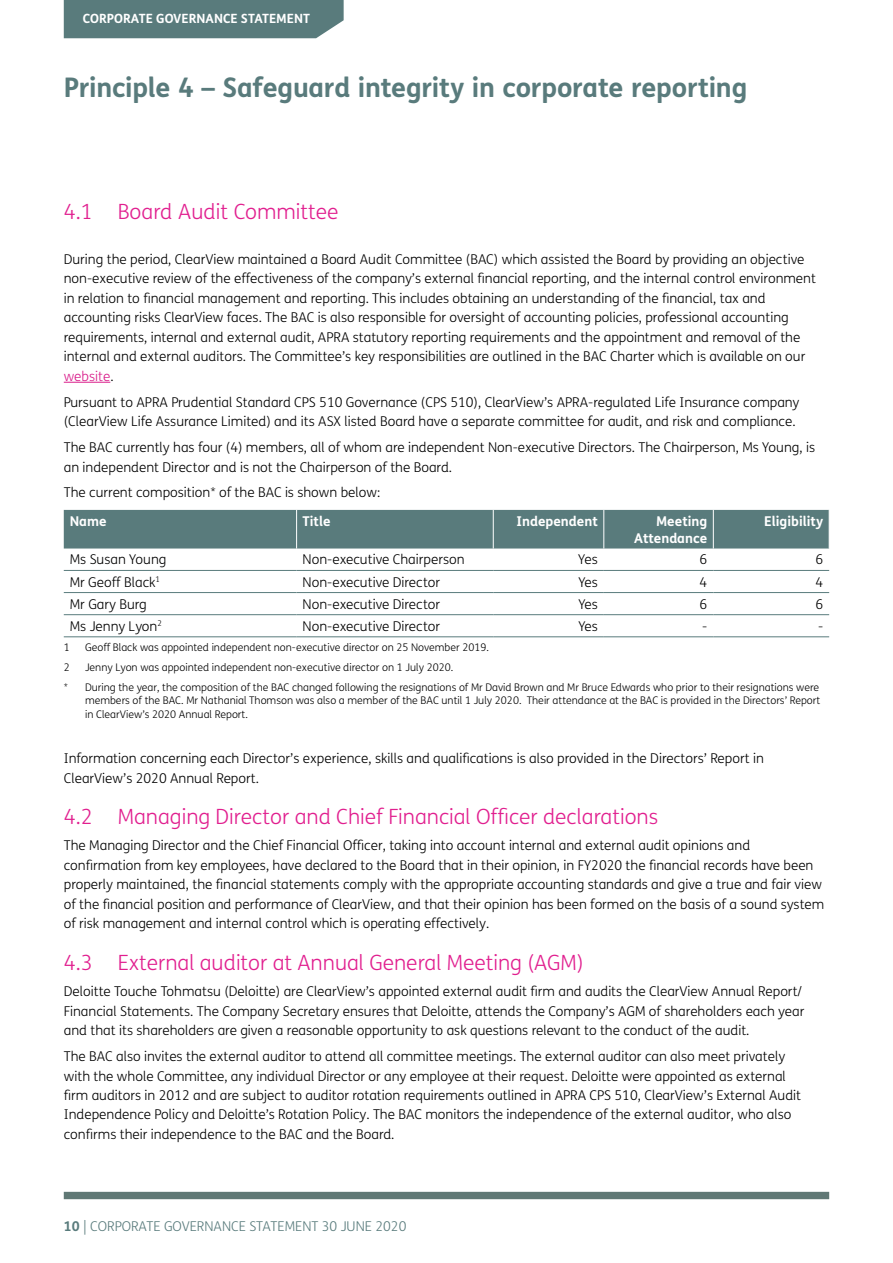
<style>
.page{position:relative;width:893px;height:1263px;background:#fff}
.page>*{position:absolute;margin:0;border:0;box-sizing:border-box;transform-origin:0 0}
.t1{font:700 27px "FS Me";letter-spacing:-.01em;color:#597b7c}
.t2{font:300 21px "FS Me";color:#e11f8f}
.t3{font:300 13.5px/19.5px "FS Me";color:#000}
.t4{font:700 13.5px/16.5px "FS Me";color:#fff;text-align:right}
.t5{font:300 13.5px "FS Me";color:#597b7c}
.t6{font:700 12.75px "FS Me";color:#fff}
.t7{font:300 10.5px/20px "FS Me";color:#000}
.s1{color:#d91c8a}
.s2{font-weight:700}
</style>
<div class="page">
<div style="left:64px;top:1192px;width:765px;height:7px;background:#607875"></div>
<div style="left:64px;top:0;width:280px;height:38px;background:#597b7c"></div>
<hr style="left:64px;top:382px;width:46px;height:1px;background:#d91c8a">
<div style="left:64px;top:510px;width:765px;height:38px;background:#597b7c"></div>
<hr style="left:64px;top:570px;width:233px;height:1px;background:#597b7c">
<hr style="left:297px;top:570px;width:196px;height:1px;background:#597b7c">
<hr style="left:493px;top:570px;width:111px;height:1px;background:#597b7c">
<hr style="left:604px;top:570px;width:109px;height:1px;background:#597b7c">
<hr style="left:713px;top:570px;width:116px;height:1px;background:#597b7c">
<hr style="left:64px;top:592px;width:233px;height:1px;background:#597b7c">
<hr style="left:297px;top:592px;width:196px;height:1px;background:#597b7c">
<hr style="left:493px;top:592px;width:111px;height:1px;background:#597b7c">
<hr style="left:604px;top:592px;width:109px;height:1px;background:#597b7c">
<hr style="left:713px;top:592px;width:116px;height:1px;background:#597b7c">
<hr style="left:64px;top:614px;width:233px;height:1px;background:#597b7c">
<hr style="left:297px;top:614px;width:196px;height:1px;background:#597b7c">
<hr style="left:493px;top:614px;width:111px;height:1px;background:#597b7c">
<hr style="left:604px;top:614px;width:109px;height:1px;background:#597b7c">
<hr style="left:713px;top:614px;width:116px;height:1px;background:#597b7c">
<hr style="left:64px;top:636px;width:233px;height:1px;background:#597b7c">
<hr style="left:297px;top:636px;width:196px;height:1px;background:#597b7c">
<hr style="left:493px;top:636px;width:111px;height:1px;background:#597b7c">
<hr style="left:604px;top:636px;width:109px;height:1px;background:#597b7c">
<hr style="left:713px;top:636px;width:116px;height:1px;background:#597b7c">
<hr style="left:296px;top:510px;width:1px;height:38px;background:#fff">
<hr style="left:493px;top:510px;width:1px;height:38px;background:#fff">
<hr style="left:603px;top:510px;width:1px;height:38px;background:#fff">
<hr style="left:713px;top:510px;width:1px;height:38px;background:#fff">
<p class="t6" style="left:83px;top:9px;width:229px">CORPORATE GOVERNANCE STATEMENT</p>
<h1 class="t1" style="left:64px;top:66px;width:685px">Principle 4 – Safeguard integrity in corporate reporting</h1>
<h2 class="t2" style="left:64px;top:197px;width:276px">4.1 Board Audit Committee</h2>
<p class="t3" style="left:64px;top:249px;width:754px">During the period, ClearView maintained a Board Audit Committee (BAC) which assisted the Board by providing an objective non-executive review of the effectiveness of the company’s external financial reporting, and the internal control environment in relation to financial management and reporting. This includes obtaining an understanding of the financial, tax and accounting risks ClearView faces. The BAC is also responsible for oversight of accounting policies, professional accounting requirements, internal and external audit, APRA statutory reporting requirements and the appointment and removal of the internal and external auditors. The Committee’s key responsibilities are outlined in the BAC Charter which is available on our <span class="s1">website</span>.</p>
<p class="t3" style="left:64px;top:392px;width:737px">Pursuant to APRA Prudential Standard CPS 510 Governance (CPS 510), ClearView’s APRA-regulated Life Insurance company (ClearView Life Assurance Limited) and its ASX listed Board have a separate committee for audit, and risk and compliance.</p>
<p class="t3" style="left:64px;top:437px;width:753px">The BAC currently has four (4) members, all of whom are independent Non-executive Directors. The Chairperson, Ms Young, is an independent Director and is not the Chairperson of the Board.</p>
<p class="t3" style="left:64px;top:483px;width:318px">The current composition* of the BAC is shown below:</p>
<p class="t4" style="left:70px;top:512px;width:38px">Name</p>
<p class="t4" style="left:303px;top:512px;width:30px">Title</p>
<p class="t4" style="left:517px;top:512px;width:83px">Independent</p>
<p class="t4" style="left:634px;top:512px;width:75px">Meeting<br>Attendance</p>
<p class="t4" style="left:764px;top:512px;width:60px">Eligibility</p>
<p class="t3" style="left:70px;top:550px;width:98px">Ms Susan Young</p>
<p class="t3" style="left:303px;top:550px;width:164px">Non-executive Chairperson</p>
<p class="t3" style="left:578px;top:550px;width:21px">Yes</p>
<p class="t3" style="left:700px;top:550px;width:9px">6</p>
<p class="t3" style="left:815px;top:550px;width:9px">6</p>
<p class="t3" style="left:70px;top:572px;width:92px">Mr Geoff Black<sup>1</sup></p>
<p class="t3" style="left:303px;top:572px;width:139px">Non-executive Director</p>
<p class="t3" style="left:578px;top:572px;width:21px">Yes</p>
<p class="t3" style="left:700px;top:572px;width:9px">4</p>
<p class="t3" style="left:815px;top:572px;width:9px">4</p>
<p class="t3" style="left:70px;top:594px;width:79px">Mr Gary Burg</p>
<p class="t3" style="left:303px;top:594px;width:139px">Non-executive Director</p>
<p class="t3" style="left:578px;top:594px;width:21px">Yes</p>
<p class="t3" style="left:700px;top:594px;width:9px">6</p>
<p class="t3" style="left:815px;top:594px;width:9px">6</p>
<p class="t3" style="left:70px;top:616px;width:94px">Ms Jenny Lyon<sup>2</sup></p>
<p class="t3" style="left:303px;top:616px;width:139px">Non-executive Director</p>
<p class="t3" style="left:578px;top:616px;width:21px">Yes</p>
<p class="t3" style="left:702px;top:616px;width:7px">-</p>
<p class="t3" style="left:818px;top:616px;width:7px">-</p>
<p class="t7" style="left:64px;top:637px;width:8px">1</p>
<p class="t7" style="left:85px;top:637px;width:405px">Geoff Black was appointed independent non-executive director on 25 November 2019.</p>
<p class="t7" style="left:64px;top:657px;width:8px">2</p>
<p class="t7" style="left:64px;top:657px;width:757px;text-indent:21px">Jenny Lyon was appointed independent non-executive director on 1 July 2020.<br>* During the year, the composition of the BAC changed following the resignations of Mr David Brown and Mr Bruce Edwards who prior to their resignations were</p>
<p class="t7" style="left:85px;top:693px;width:737px;line-height:13.5px">members of the BAC. Mr Nathanial Thomson was also a member of the BAC until 1 July 2020. Their attendance at the BAC is provided in the Directors’ Report in ClearView’s 2020 Annual Report.</p>
<p class="t3" style="left:64px;top:748px;width:702px">Information concerning each Director’s experience, skills and qualifications is also provided in the Directors’ Report in<br>ClearView’s 2020 Annual Report.</p>
<h2 class="t2" style="left:64px;top:803px;width:596px">4.2 Managing Director and Chief Financial Officer declarations</h2>
<p class="t3" style="left:64px;top:835px;width:762px">The Managing Director and the Chief Financial Officer, taking into account internal and external audit opinions and confirmation from key employees, have declared to the Board that in their opinion, in FY2020 the financial records have been properly maintained, the financial statements comply with the appropriate accounting standards and give a true and fair view of the financial position and performance of ClearView, and that their opinion has been formed on the basis of a sound system of risk management and internal control which is operating effectively.</p>
<h2 class="t2" style="left:64px;top:948px;width:521px">4.3 External auditor at Annual General Meeting (AGM)</h2>
<p class="t3" style="left:64px;top:981px;width:742px">Deloitte Touche Tohmatsu (Deloitte) are ClearView’s appointed external audit firm and audits the ClearView Annual Report/<br>Financial Statements. The Company Secretary ensures that Deloitte, attends the Company’s AGM of shareholders each year and that its shareholders are given a reasonable opportunity to ask questions relevant to the conduct of the audit.</p>
<p class="t3" style="left:64px;top:1046px;width:739px">The BAC also invites the external auditor to attend all committee meetings. The external auditor can also meet privately with the whole Committee, any individual Director or any employee at their request. Deloitte were appointed as external firm auditors in 2012 and are subject to auditor rotation requirements outlined in APRA CPS 510, ClearView’s External Audit Independence Policy and Deloitte’s Rotation Policy. The BAC monitors the independence of the external auditor, who also confirms their independence to the BAC and the Board.</p>
<p class="t5" style="left:64px;top:1217px;width:344px"><span class="s2">10</span> | CORPORATE GOVERNANCE STATEMENT 30 JUNE 2020</p>
</div>
